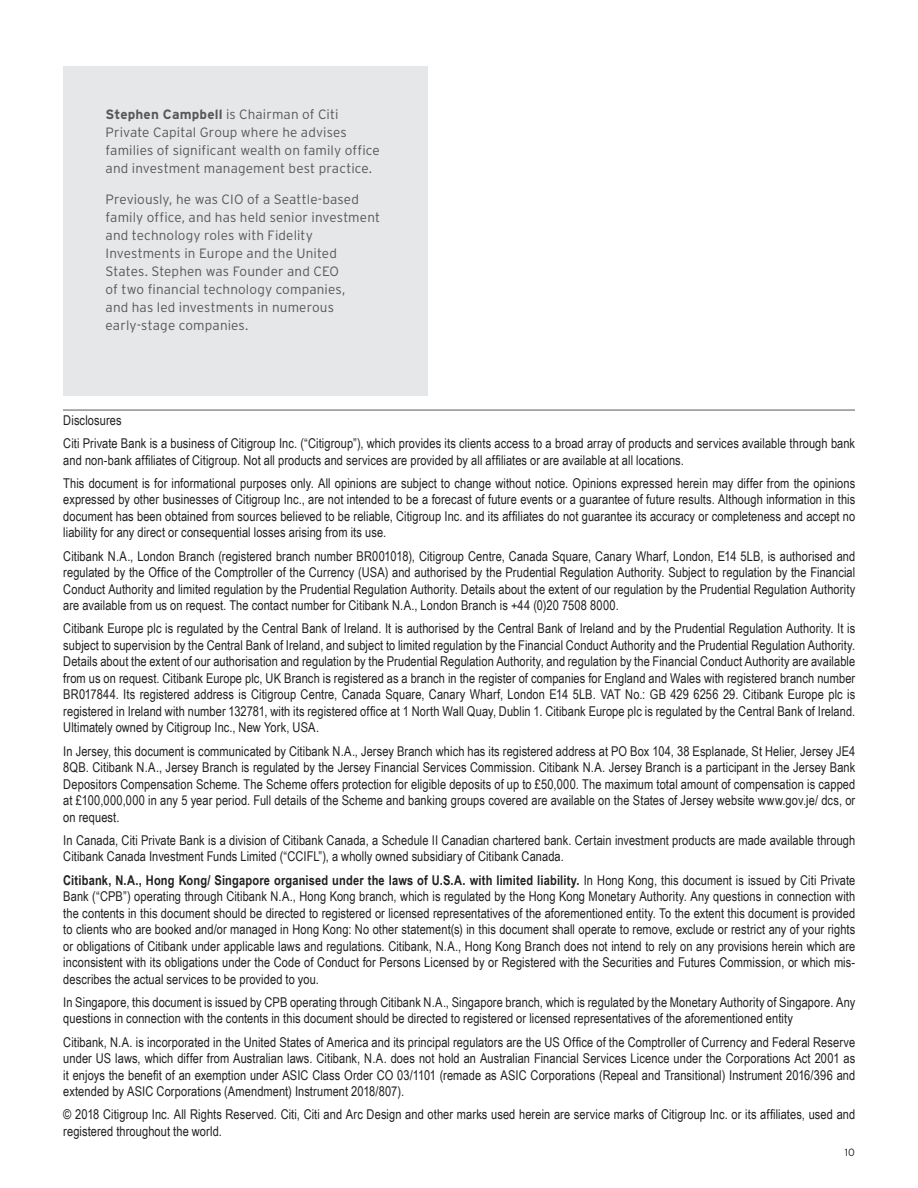
<style>
.page{position:relative;width:918px;height:1188px;background:#fff}
.page>*{position:absolute;margin:0;border:0;box-sizing:border-box;transform-origin:0 0}
.Legal_copy_9_11{font:13.5px/16.5px "Arial Narrow";letter-spacing:.005em;color:#231f20;text-align:justify}
.Body_Copy{font:300 13.5px/18px "Interstate";letter-spacing:.01em;color:#57585a}
.t1{font:300 10.5px "Interstate";color:#231f20}
.s1{font-weight:700}
</style>
<div class="page">
<hr style="left:63px;top:410px;width:792px;height:1px;background:#57585a">
<div style="left:63px;top:66px;width:364px;height:330px;background:#e6e7e9"></div>
<p class="Body_Copy" style="left:106px;top:105px;width:276px"><span class="s1">Stephen Campbell</span> is Chairman of Citi Private Capital Group where he advises families of significant wealth on family office and investment management best practice.</p>
<p class="Body_Copy" style="left:106px;top:190px;width:276px">Previously, he was CIO of a Seattle‑based family office, and has held senior investment and technology roles with Fidelity Investments in Europe and the United States. Stephen was Founder and CEO<br>of two financial technology companies,<br>and has led investments in numerous early‑stage companies.</p>
<p class="Legal_copy_9_11" style="left:63px;top:411px;width:60px">Disclosures</p>
<p class="Legal_copy_9_11" style="left:63px;top:435px;width:793px">Citi Private Bank is a business of Citigroup Inc. (“Citigroup”), which provides its clients access to a broad array of products and services available through bank and non-bank affiliates of Citigroup. Not all products and services are provided by all affiliates or are available at all locations.</p>
<p class="Legal_copy_9_11" style="left:63px;top:474px;width:794px">This document is for informational purposes only. All opinions are subject to change without notice. Opinions expressed herein may differ from the opinions expressed by other businesses of Citigroup Inc., are not intended to be a forecast of future events or a guarantee of future results. Although information in this document has been obtained from sources believed to be reliable, Citigroup Inc. and its affiliates do not guarantee its accuracy or completeness and accept no liability for any direct or consequential losses arising from its use.</p>
<p class="Legal_copy_9_11" style="left:63px;top:547px;width:794px">Citibank N.A., London Branch (registered branch number BR001018), Citigroup Centre, Canada Square, Canary Wharf, London, E14 5LB, is authorised and regulated by the Office of the Comptroller of the Currency (USA) and authorised by the Prudential Regulation Authority. Subject to regulation by the Financial Conduct Authority and limited regulation by the Prudential Regulation Authority. Details about the extent of our regulation by the Prudential Regulation Authority are available from us on request. The contact number for Citibank N.A., London Branch is +44 (0)20 7508 8000.</p>
<p class="Legal_copy_9_11" style="left:63px;top:620px;width:794px">Citibank Europe plc is regulated by the Central Bank of Ireland. It is authorised by the Central Bank of Ireland and by the Prudential Regulation Authority. It is subject to supervision by the Central Bank of Ireland, and subject to limited regulation by the Financial Conduct Authority and the Prudential Regulation Authority.<br>Details about the extent of our authorisation and regulation by the Prudential Regulation Authority, and regulation by the Financial Conduct Authority are available from us on request. Citibank Europe plc, UK Branch is registered as a branch in the register of companies for England and Wales with registered branch number BR017844. Its registered address is Citigroup Centre, Canada Square, Canary Wharf, London E14 5LB. VAT No.: GB 429 6256 29. Citibank Europe plc is registered in Ireland with number 132781, with its registered office at 1 North Wall Quay, Dublin 1. Citibank Europe plc is regulated by the Central Bank of Ireland.<br>Ultimately owned by Citigroup Inc., New York, USA.</p>
<p class="Legal_copy_9_11" style="left:63px;top:742px;width:794px">In Jersey, this document is communicated by Citibank N.A., Jersey Branch which has its registered address at PO Box 104, 38 Esplanade, St Helier, Jersey JE4<br>8QB. Citibank N.A., Jersey Branch is regulated by the Jersey Financial Services Commission. Citibank N.A. Jersey Branch is a participant in the Jersey Bank Depositors Compensation Scheme. The Scheme offers protection for eligible deposits of up to £50,000. The maximum total amount of compensation is capped at £100,000,000 in any 5 year period. Full details of the Scheme and banking groups covered are available on the States of Jersey website www.gov.je/ dcs, or on request.</p>
<p class="Legal_copy_9_11" style="left:63px;top:831px;width:794px">In Canada, Citi Private Bank is a division of Citibank Canada, a Schedule II Canadian chartered bank. Certain investment products are made available through<br>Citibank Canada Investment Funds Limited (“CCIFL”), a wholly owned subsidiary of Citibank Canada.</p>
<p class="Legal_copy_9_11" style="left:63px;top:871px;width:794px"><span class="s1">Citibank, N.A., Hong Kong/ Singapore organised under the laws of U.S.A. with limited liability.</span> In Hong Kong, this document is issued by Citi Private Bank (“CPB”) operating through Citibank N.A., Hong Kong branch, which is regulated by the Hong Kong Monetary Authority. Any questions in connection with the contents in this document should be directed to registered or licensed representatives of the aforementioned entity. To the extent this document is provided to clients who are booked and/or managed in Hong Kong: No other statement(s) in this document shall operate to remove, exclude or restrict any of your rights or obligations of Citibank under applicable laws and regulations. Citibank, N.A., Hong Kong Branch does not intend to rely on any provisions herein which are inconsistent with its obligations under the Code of Conduct for Persons Licensed by or Registered with the Securities and Futures Commission, or which mis&shy;describes the actual services to be provided to you.</p>
<p class="Legal_copy_9_11" style="left:63px;top:993px;width:794px">In Singapore, this document is issued by CPB operating through Citibank N.A., Singapore branch, which is regulated by the Monetary Authority of Singapore. Any questions in connection with the contents in this document should be directed to registered or licensed representatives of the aforementioned entity</p>
<p class="Legal_copy_9_11" style="left:63px;top:1033px;width:794px">Citibank, N.A. is incorporated in the United States of America and its principal regulators are the US Office of the Comptroller of Currency and Federal Reserve under US laws, which differ from Australian laws. Citibank, N.A. does not hold an Australian Financial Services Licence under the Corporations Act 2001 as it enjoys the benefit of an exemption under ASIC Class Order CO 03/1101 (remade as ASIC Corporations (Repeal and Transitional) Instrument 2016/396 and extended by ASIC Corporations (Amendment) Instrument 2018/807).</p>
<p class="Legal_copy_9_11" style="left:63px;top:1106px;width:794px">© 2018 Citigroup Inc. All Rights Reserved. Citi, Citi and Arc Design and other marks used herein are service marks of Citigroup Inc. or its affiliates, used and registered throughout the world.</p>
<p class="t1" style="left:845px;top:1146px;width:12px">10</p>
</div>
